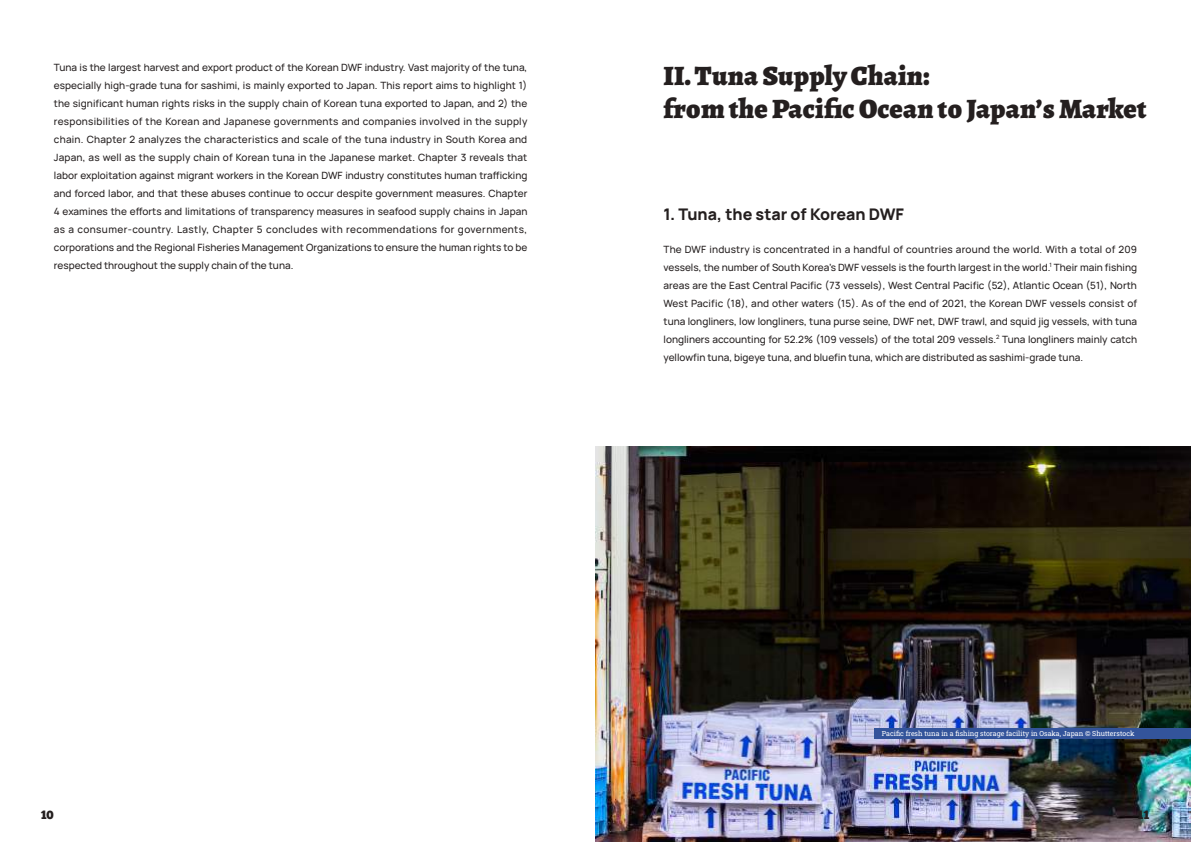
<style>
.page{position:relative;width:1191px;height:842px;background:#fff}
.page>*{position:absolute;margin:0;border:0;box-sizing:border-box;transform-origin:0 0}
.t1{font:900 28px/33px "Alegreya";letter-spacing:.005em;color:#241f1f}
.t2{font:800 16px "Manrope";color:#241f1f}
.t3{font:12px "Chunk Five Ex";color:#241f1f}
.t4{font:500 10px/18px "Manrope";color:#241f1f;text-align:justify}
.t5{font:7px "Roboto Slab";color:#fff}
.t6{font:500 5.8px "Manrope";color:#241f1f}
</style>
<div class="page">
<img style="left:595px;top:446px;width:596px;height:396px">
<div style="left:874px;top:729px;width:317px;height:10px;background:#33549b"></div>
<p class="t4" style="left:54px;top:58px;width:475px">Tuna is the largest harvest and export product of the Korean DWF industry. Vast majority of the tuna, especially high-grade tuna for sashimi, is mainly exported to Japan. This report aims to highlight 1) the significant human rights risks in the supply chain of Korean tuna exported to Japan, and 2) the responsibilities of the Korean and Japanese governments and companies involved in the supply chain. Chapter 2 analyzes the characteristics and scale of the tuna industry in South Korea and Japan, as well as the supply chain of Korean tuna in the Japanese market. Chapter 3 reveals that labor exploitation against migrant workers in the Korean DWF industry constitutes human trafficking and forced labor, and that these abuses continue to occur despite government measures. Chapter 4 examines the efforts and limitations of transparency measures in seafood supply chains in Japan as a consumer-country. Lastly, Chapter 5 concludes with recommendations for governments, corporations and the Regional Fisheries Management Organizations to ensure the human rights to be respected throughout the supply chain of the tuna.</p>
<h1 class="t1" style="left:663px;top:58px;width:484px">II. Tuna Supply Chain:<br>from the Pacific Ocean to Japan’s Market</h1>
<h2 class="t2" style="left:663px;top:201px;width:242px">1. Tuna, the star of Korean DWF</h2>
<p class="t4" style="left:663px;top:240px;width:475px">The DWF industry is concentrated in a handful of countries around the world. With a total of 209 vessels, the number of South Korea's DWF vessels is the fourth largest in the world. Their main fishing</p>
<p class="t6" style="left:1049px;top:260px;width:4px">1</p>
<p class="t4" style="left:663px;top:276px;width:475px">areas are the East Central Pacific (73 vessels), West Central Pacific (52), Atlantic Ocean (51), North West Pacific (18), and other waters (15). As of the end of 2021, the Korean DWF vessels consist of tuna longliners, low longliners, tuna purse seine, DWF net, DWF trawl, and squid jig vessels, with tuna longliners accounting for 52.2% (109 vessels) of the total 209 vessels.</p>
<p class="t6" style="left:996px;top:332px;width:5px">2</p>
<p class="t4" style="left:663px;top:330px;width:475px;text-indent:339px">Tuna longliners mainly catch yellowfin tuna, bigeye tuna, and bluefin tuna, which are distributed as sashimi-grade tuna.</p>
<p class="t3" style="left:41px;top:806px;width:15px">10</p>
<p class="t5" style="left:882px;top:729px;width:254px">Pacific fresh tuna in a fishing storage facility in Osaka, Japan © Shutterstock</p>
<p class="t3" style="left:1137px;top:806px;width:13px">11</p>
</div>
